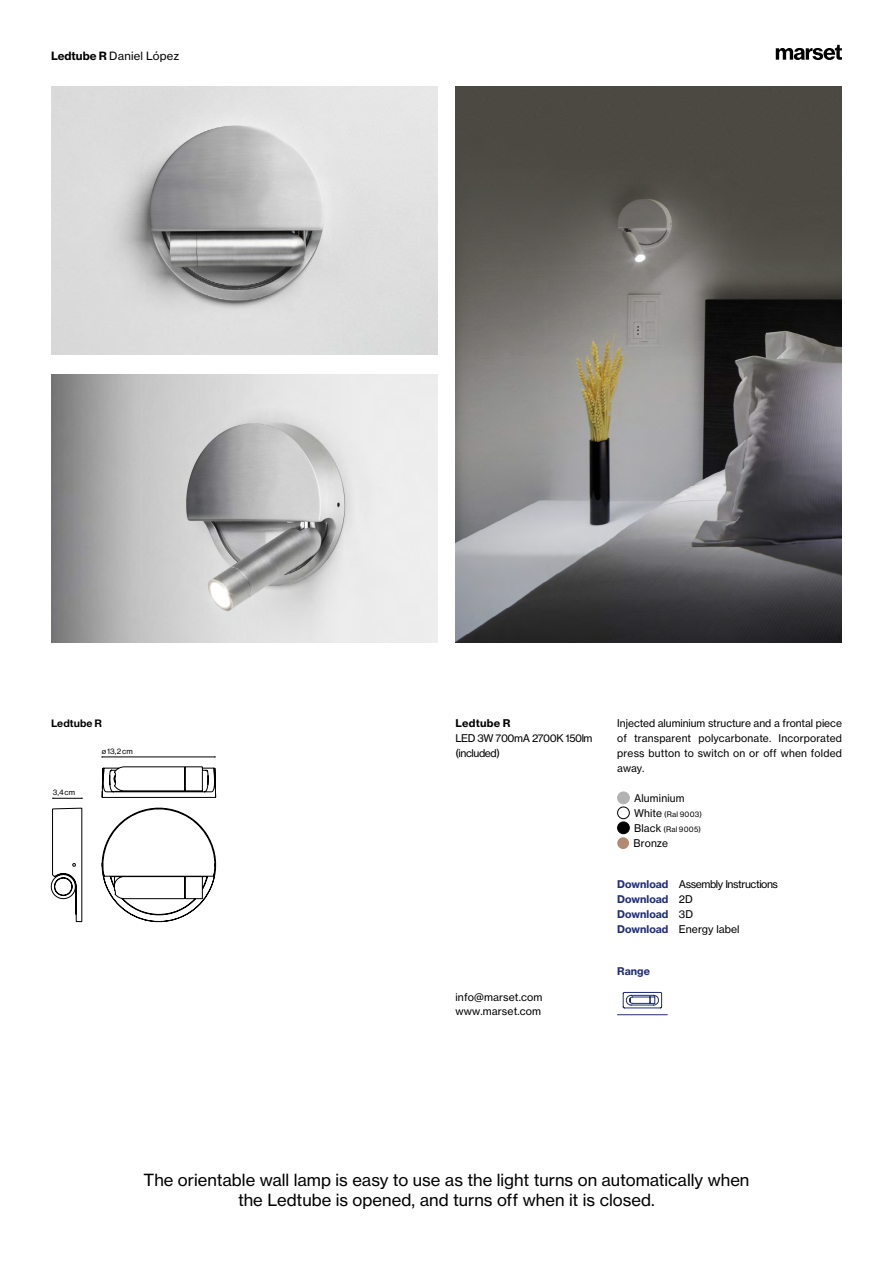
<style>
.page{position:relative;width:893px;height:1263px;background:#fff}
.page>*{position:absolute;margin:0;border:0;box-sizing:border-box;transform-origin:0 0}
.t1{font:16.5px/20.2px "N Haas Grotesk TX Pro 55 Rg";color:#000;text-align:center}
.t2{font:11.25px "N Haas Grotesk TX Pro 55 Rg";letter-spacing:.015em;color:#000}
.t3{font:10.5px/15px "N Haas Grotesk TX Pro 55 Rg";color:#000;text-align:justify}
.t4{font:10.5px/15px "N Haas Grotesk TX Pro 55 Rg";letter-spacing:-.04em;color:#000}
.t5{font:10.5px/15px "N Haas Grotesk TX Pro 75 Bd";color:#202d76}
.t6{font:10.5px "N Haas Grotesk TX Pro 55 Rg";letter-spacing:.02em;color:#000}
.t7{font:10.5px "N Haas Grotesk TX Pro 75 Bd";letter-spacing:.02em;color:#000}
.t8{font:700 10.5px "Helvetica Neue LT Std";letter-spacing:.01em;color:#000}
.t9{font:7.5px/15px "N Haas Grotesk TX Pro 55 Rg";letter-spacing:.025em;color:#000}
.s1{font-family:"N Haas Grotesk TX Pro 75 Bd"}
.s2{font-size:10.5px}
.s3{font-family:"N Haas Grotesk TX Pro 75 Bd";color:#202d76}
.s4{font-family:"N Haas Grotesk TX Pro 55 Rg";color:#000}
</style>
<div class="page">
<div style="left:618px;top:792px;width:11px;height:12px;background:#b3b2b2;border-radius:50%"></div>
<div style="left:617px;top:792px;width:13px;height:12px;border:1px solid #b3b2b2;border-radius:50%"></div>
<div style="left:617px;top:807px;width:13px;height:12px;border:1px solid #000;border-radius:50%"></div>
<div style="left:618px;top:822px;width:11px;height:12px;background:#000;border-radius:50%"></div>
<div style="left:617px;top:822px;width:13px;height:12px;border:1px solid #000;border-radius:50%"></div>
<div style="left:617px;top:837px;width:12px;height:12px;background:#b38970;border-radius:50%"></div>
<svg style="left:776px;top:45px;width:66px;height:15px"></svg>
<hr style="left:102px;top:757px;width:113px;height:1px;background:#000">
<svg style="left:50px;top:808px;width:32px;height:114px"></svg>
<svg style="left:53px;top:798px;width:30px;height:1px"></svg>
<svg style="left:101px;top:766px;width:116px;height:157px"></svg>
<hr style="left:617px;top:1014px;width:50px;height:1px;background:#202d76">
<svg style="left:623px;top:992px;width:39px;height:16px"></svg>
<img style="left:455px;top:86px;width:387px;height:556px">
<img style="left:51px;top:374px;width:386px;height:268px">
<img style="left:51px;top:86px;width:386px;height:268px">
<p class="t2" style="left:51px;top:49px;width:130px"><span class="s1">Ledtube R</span> Daniel López</p>
<p class="t8" style="left:51px;top:716px;width:53px">Ledtube R</p>
<p class="t9" style="left:53px;top:785px;width:24px">3,4 cm</p>
<p class="t9" style="left:102px;top:744px;width:32px">ø 13,2 cm</p>
<p class="t7" style="left:455px;top:716px;width:57px">Ledtube R</p>
<p class="t4" style="left:455px;top:730px;width:139px">LED 3W 700mA 2700K 150lm (included)</p>
<p class="t3" style="left:455px;top:991px;width:88px;line-height:13.5px">info@marset.com www.marset.com</p>
<p class="t3" style="left:617px;top:715px;width:226px">Injected aluminium structure and a frontal piece of transparent polycarbonate. Incorporated press button to switch on or off when folded away.</p>
<p class="t6" style="left:634px;top:792px;width:52px">Aluminium</p>
<p class="t9" style="left:634px;top:807px;width:69px"><span class="s2">White</span> (Ral 9003)<br><span class="s2">Black</span> (Ral 9005)</p>
<p class="t3" style="left:633px;top:835px;width:36px">Bronze</p>
<p class="t4" style="left:617px;top:877px;width:162px"><span class="s3">Download</span> Assembly Instructions</p>
<p class="t5" style="left:617px;top:892px;width:77px">Download <span class="s4">2D<br></span>Download <span class="s4">3D</span></p>
<p class="t3" style="left:617px;top:922px;width:124px"><span class="s3">Download</span> Energy label</p>
<p class="t5" style="left:617px;top:964px;width:34px">Range</p>
<h1 class="t1" style="left:143px;top:1170px;width:607px">The orientable wall lamp is easy to use as the light turns on automatically when the Ledtube is opened, and turns off when it is closed.</h1>
</div>
